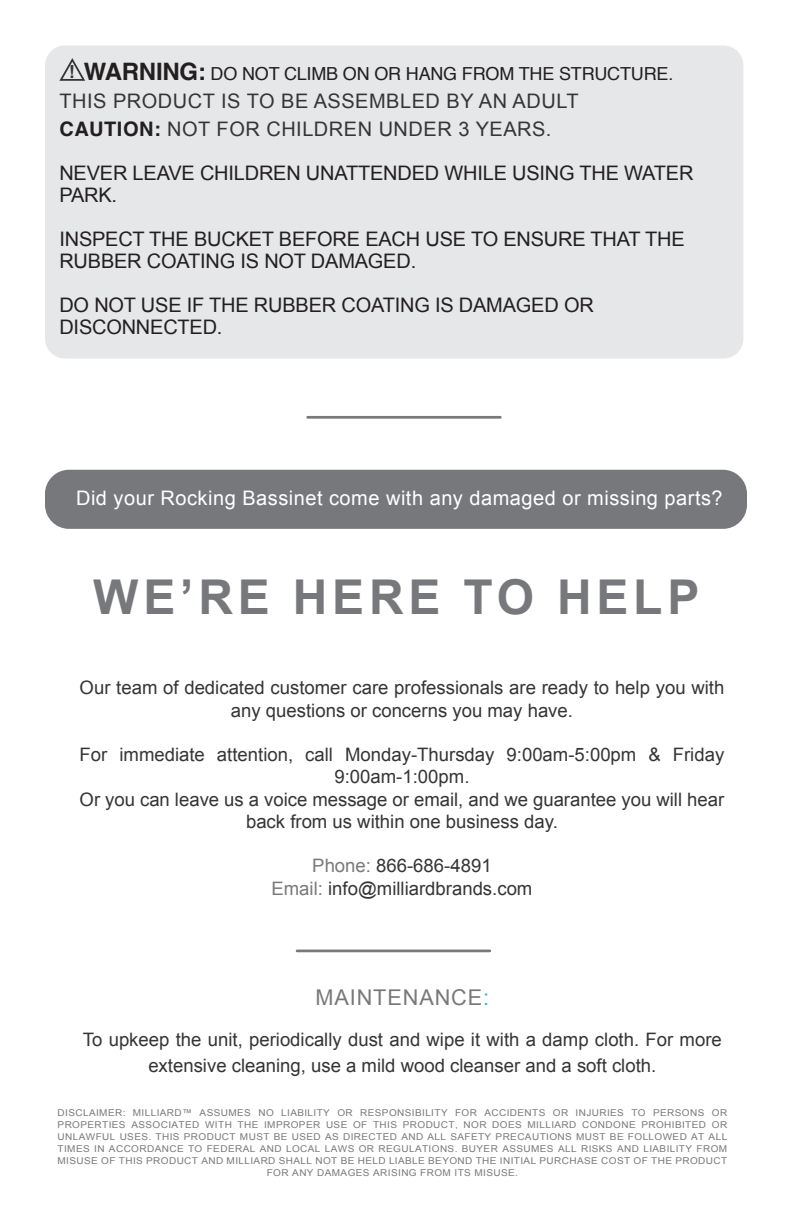
<style>
.page{position:relative;width:792px;height:1224px;background:#fff}
.page>*{position:absolute;margin:0;border:0;box-sizing:border-box;transform-origin:0 0}
.t1{font:700 48px "Arial";letter-spacing:.1em;color:#76787b}
.t2{font:21.8px "Arial";letter-spacing:.04em;color:#78797a}
.t3{font:20px/22px "Arial";letter-spacing:-.01em;color:#231f20}
.t4{font:20px "Arial";letter-spacing:.025em;color:#363536}
.t5{font:20px "Arial";letter-spacing:.025em;color:#fff}
.t6{font:18.6px/22.2px "Arial";color:#363536;text-align:center}
.t7{font:18px "Helvetica";letter-spacing:-.01em;color:#231f20}
.t8{font:700 18px "Arial";color:#363536}
.t9{font:9.4px/12px "Arial";letter-spacing:.04em;color:#78797a;text-align:center;scale:1.06 1}
.s1{font-weight:700;font-size:24px}
.s2{font-family:"Helvetica";font-weight:700;color:#231f20}
.s3{color:#78797a}
.s4{color:#2cbdb9}
</style>
<div class="page">
<div style="left:45px;top:45px;width:698px;height:314px;background:#e6e7e9;border-radius:20px"></div>
<div style="left:45px;top:470px;width:702px;height:59px;background:#76787b;border-radius:24px"></div>
<hr style="left:297px;top:950px;width:193px;height:2px;background:#78797a">
<hr style="left:308px;top:416px;width:192px;height:3px;background:#78797a">
<svg style="left:59px;top:58px;width:26px;height:23px"></svg>
<p class="t7" style="left:84px;top:60px;width:591px"><span class="s1">WARNING:</span> DO NOT CLIMB ON OR HANG FROM THE STRUCTURE.</p>
<p class="t4" style="left:59px;top:88px;width:521px">THIS PRODUCT IS TO BE ASSEMBLED BY AN ADULT</p>
<p class="t4" style="left:59px;top:116px;width:494px"><span class="s2">CAUTION:</span> NOT FOR CHILDREN UNDER 3 YEARS.</p>
<p class="t3" style="left:59px;top:162px;width:636px">NEVER LEAVE CHILDREN UNATTENDED WHILE USING THE WATER<br>PARK.</p>
<p class="t3" style="left:59px;top:228px;width:627px">INSPECT THE BUCKET BEFORE EACH USE TO ENSURE THAT THE<br>RUBBER COATING IS NOT DAMAGED.</p>
<p class="t3" style="left:59px;top:294px;width:536px">DO NOT USE IF THE RUBBER COATING IS DAMAGED OR<br>DISCONNECTED.</p>
<p class="t8" style="left:69px;top:60px;width:7px">!</p>
<p class="t5" style="left:76px;top:485px;width:648px">Did your Rocking Bassinet come with any damaged or missing parts?</p>
<p class="t1" style="left:93px;top:566px;width:608px">WE’RE HERE TO HELP</p>
<p class="t6" style="left:80px;top:677px;width:646px">Our team of dedicated customer care professionals are ready to help you with any questions or concerns you may have.</p>
<p class="t6" style="left:80px;top:744px;width:646px">For immediate attention, call Monday-Thursday 9:00am-5:00pm &amp; Friday<br>9:00am-1:00pm.</p>
<p class="t6" style="left:80px;top:788px;width:646px">Or you can leave us a voice message or email, and we guarantee you will hear back from us within one business day.</p>
<p class="t6" style="left:312px;top:855px;width:181px"><span class="s3">Phone:</span> 866-686-4891</p>
<p class="t6" style="left:272px;top:877px;width:262px"><span class="s3">Email:</span> info@milliardbrands.com</p>
<p class="t2" style="left:315px;top:983px;width:175px">MAINTENANCE<span class="s4">:</span></p>
<p class="t6" style="left:83px;top:1027px;width:640px;line-height:25.4px">To upkeep the unit, periodically dust and wipe it with a damp cloth. For more extensive cleaning, use a mild wood cleanser and a soft cloth.</p>
<p class="t9" style="left:58px;top:1106px;width:633px">DISCLAIMER: MILLIARD™ ASSUMES NO LIABILITY OR RESPONSIBILITY FOR ACCIDENTS OR INJURIES TO PERSONS OR PROPERTIES ASSOCIATED WITH THE IMPROPER USE OF THIS PRODUCT, NOR DOES MILLIARD CONDONE PROHIBITED OR UNLAWFUL USES. THIS PRODUCT MUST BE USED AS DIRECTED AND ALL SAFETY PRECAUTIONS MUST BE FOLLOWED AT ALL TIMES IN ACCORDANCE TO FEDERAL AND LOCAL LAWS OR REGULATIONS. BUYER ASSUMES ALL RISKS AND LIABILITY FROM MISUSE OF THIS PRODUCT AND MILLIARD SHALL NOT BE HELD LIABLE BEYOND THE INITIAL PURCHASE COST OF THE PRODUCT FOR ANY DAMAGES ARISING FROM ITS MISUSE.</p>
</div>
